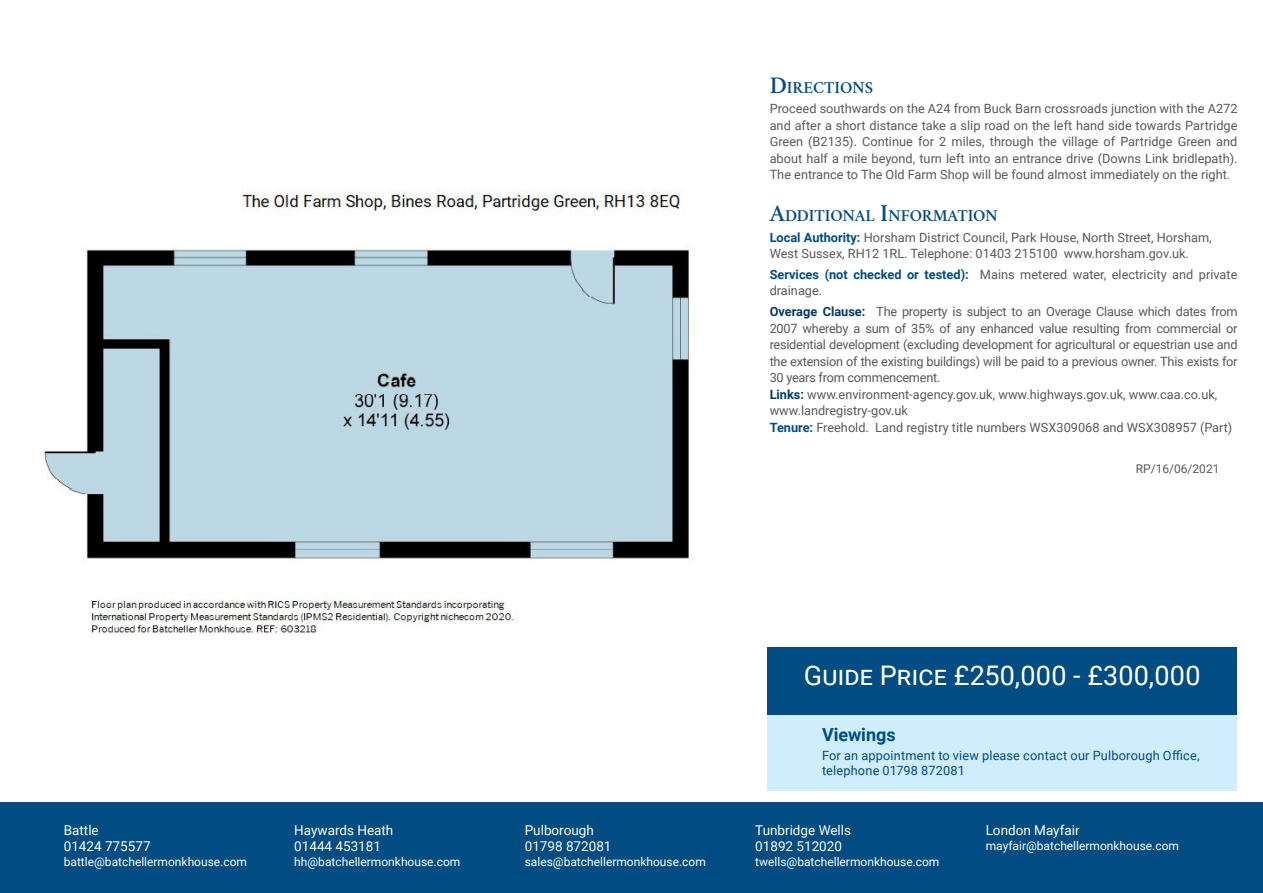
<style>
.page{position:relative;width:1263px;height:893px;background:#fff}
.page>*{position:absolute;margin:0;border:0;box-sizing:border-box;transform-origin:0 0}
.t1{font:27px "Roboto";letter-spacing:.01em;color:#fff}
.t2{font:700 18px "Roboto";color:#004c83}
.t3{font:600 16.8px "Crimson";color:#004c83}
.t4{font:13.5px/16.2px "Roboto";color:#fff}
.t5{font:12.75px/16.5px "Roboto";letter-spacing:-.005em;color:#58595b}
.t6{font:12.75px/15px "Roboto";letter-spacing:.015em;color:#004c83}
.t7{font:12px "Roboto";color:#fff}
.t8{font:12px "Roboto";color:#58595b}
.s1{font-size:24px}
.s2{font-weight:700;color:#004c83}
.s3{font-weight:700;color:#003b6a}
</style>
<div class="page">
<div style="left:767px;top:715px;width:470px;height:76px;background:#cfedfc"></div>
<div style="left:0;top:802px;width:1263px;height:91px;background:#004c83"></div>
<div style="left:767px;top:647px;width:470px;height:68px;background:#004c83"></div>
<img style="left:44px;top:189px;width:645px;height:445px">
<h3 class="t3" style="left:770px;top:75px;width:104px"><span class="s1">D</span>IRECTIONS</h3>
<p class="t5" style="left:770px;top:100px;width:469px;text-align:justify">Proceed southwards on the A24 from Buck Barn crossroads junction with the A272 and after a short distance take a slip road on the left hand side towards Partridge Green (B2135). Continue for 2 miles, through the village of Partridge Green and about half a mile beyond, turn left into an entrance drive (Downs Link bridlepath).<br>The entrance to The Old Farm Shop will be found almost immediately on the right.</p>
<h3 class="t3" style="left:770px;top:204px;width:230px"><span class="s1">A</span>DDITIONAL <span class="s1">I</span>NFORMATION</h3>
<p class="t5" style="left:770px;top:228px;width:443px"><span class="s2">Local Authority:</span> Horsham District Council, Park House, North Street, Horsham,<br>West Sussex, RH12 1RL. Telephone: 01403 215100 www.horsham.gov.uk.</p>
<p class="t5" style="left:770px;top:266px;width:469px"><span class="s2">Services (not checked or tested):</span> Mains metered water, electricity and private drainage.</p>
<p class="t5" style="left:770px;top:303px;width:469px"><span class="s3">Overage Clause:</span> The property is subject to an Overage Clause which dates from 2007 whereby a sum of 35% of any enhanced value resulting from commercial or residential development (excluding development for agricultural or equestrian use and the extension of the existing buildings) will be paid to a previous owner. This exists for 30 years from commencement.<br><span class="s3">Links:</span> www.environment-agency.gov.uk, www.highways.gov.uk, www.caa.co.uk, www.landregistry-gov.uk<br><span class="s2">Tenure:</span> Freehold. Land registry title numbers WSX309068 and WSX308957 (Part)</p>
<p class="t8" style="left:1136px;top:461px;width:85px">RP/16/06/2021</p>
<p class="t4" style="left:64px;top:822px;width:88px">Battle<br>01424 775577</p>
<p class="t7" style="left:64px;top:853px;width:185px">battle@batchellermonkhouse.com</p>
<p class="t4" style="left:294px;top:822px;width:101px">Haywards Heath<br>01444 453181</p>
<p class="t7" style="left:294px;top:853px;width:168px">hh@batchellermonkhouse.com</p>
<p class="t4" style="left:525px;top:822px;width:88px">Pulborough<br>01798 872081</p>
<p class="t7" style="left:525px;top:853px;width:183px">sales@batchellermonkhouse.com</p>
<h1 class="t1" style="left:804px;top:656px;width:398px">Guide Price £250,000 - £300,000</h1>
<h2 class="t2" style="left:822px;top:722px;width:75px">Viewings</h2>
<p class="t6" style="left:822px;top:748px;width:379px">For an appointment to view please contact our Pulborough Office, telephone 01798 872081</p>
<p class="t4" style="left:755px;top:822px;width:97px">Tunbridge Wells<br>01892 512020</p>
<p class="t7" style="left:755px;top:853px;width:186px">twells@batchellermonkhouse.com</p>
<p class="t4" style="left:986px;top:822px;width:95px">London Mayfair</p>
<p class="t7" style="left:986px;top:837px;width:195px">mayfair@batchellermonkhouse.com</p>
</div>
